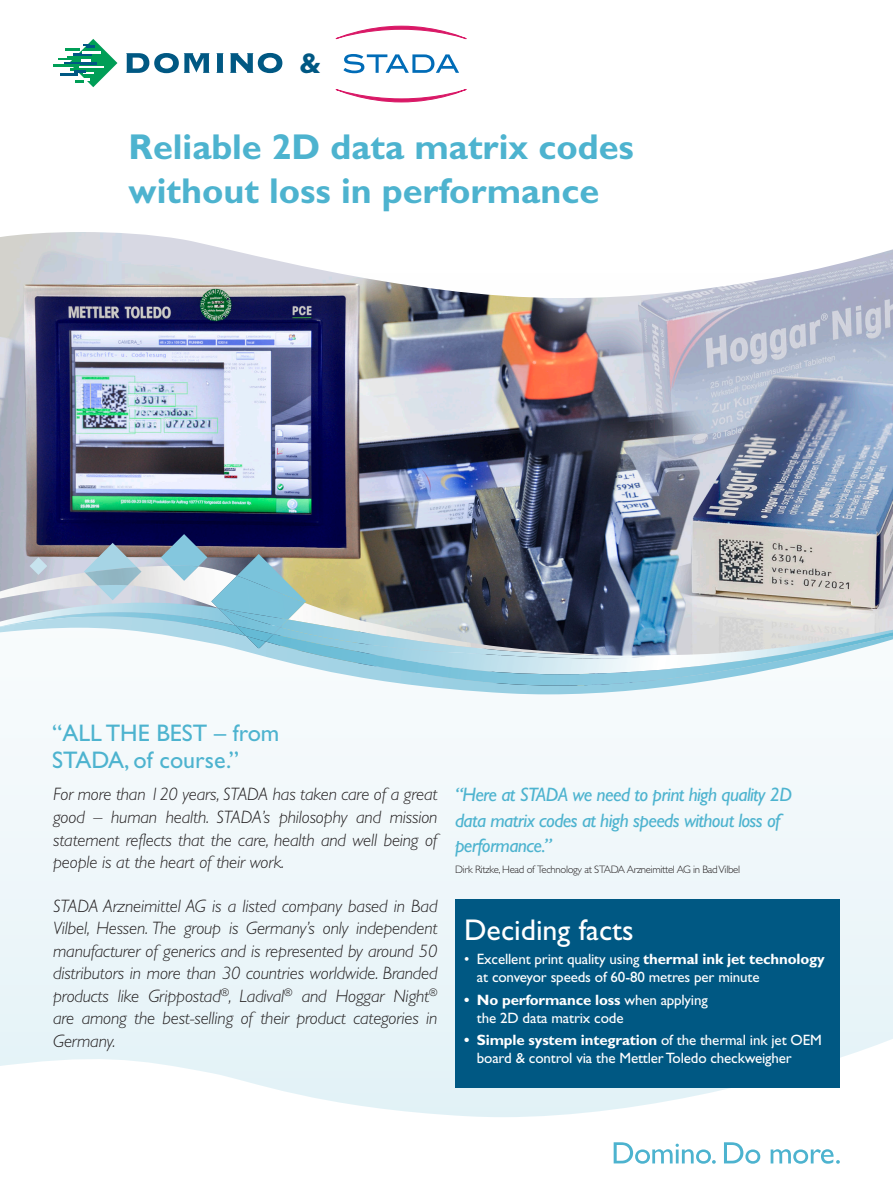
<style>
.page{position:relative;width:893px;height:1191px;background:#fff}
.page>*{position:absolute;margin:0;border:0;box-sizing:border-box;transform-origin:0 0}
.t1{font:700 36px/43.2px "Gill Sans";color:#4db3cf}
.t2{font:30px "Gill Sans";color:#fff}
.t3{font:700 28.5px "Gill Sans";color:#005883}
.t4{font:24px/27px "Gill Sans";color:#4db3cf}
.t5{font:italic 19.5px/25.5px "Gill Sans";letter-spacing:-.03em;color:#4db3cf}
.t6{font:italic 300 18px/22.5px "Gill Sans";letter-spacing:-.01em;color:#231f20;text-align:justify}
.t7{font:15px/18px "Gill Sans";letter-spacing:-.01em;color:#fff}
.t8{font:300 10.8px "Gill Sans";letter-spacing:-.03em;color:#231f20}
.s1{font-weight:700}
</style>
<div class="page">
<svg style="left:0;top:694px;width:893px;height:423px"></svg>
<div style="left:456px;top:899px;width:384px;height:188px;background:#005883"></div>
<svg style="left:614px;top:1142px;width:226px;height:21px"></svg>
<img style="left:0;top:232px;width:893px;height:380px">
<svg style="left:217px;top:53px;width:6px;height:20px"></svg>
<svg style="left:230px;top:53px;width:52px;height:20px"></svg>
<svg style="left:126px;top:53px;width:83px;height:20px"></svg>
<hr style="left:53px;top:65px;width:27px;height:2px;background:#009e57">
<svg style="left:58px;top:39px;width:59px;height:48px"></svg>
<svg style="left:84px;top:543px;width:53px;height:23px"></svg>
<img style="left:0;top:566px;width:621px;height:46px">
<img style="left:85px;top:567px;width:52px;height:18px">
<svg style="left:218px;top:554px;width:88px;height:54px;background:#8f9d97"></svg>
<img style="left:211px;top:576px;width:94px;height:36px">
<svg style="left:30px;top:557px;width:17px;height:18px"></svg>
<img style="left:0;top:602px;width:235px;height:10px">
<img style="left:219px;top:608px;width:69px;height:4px">
<svg style="left:412px;top:685px;width:268px;height:9px"></svg>
<img style="left:0;top:612px;width:893px;height:73px">
<img style="left:235px;top:625px;width:38px;height:16px">
<svg style="left:161px;top:534px;width:46px;height:32px"></svg>
<img style="left:169px;top:566px;width:29px;height:14px">
<svg style="left:336px;top:26px;width:130px;height:13px"></svg>
<svg style="left:336px;top:89px;width:130px;height:13px"></svg>
<svg style="left:343px;top:54px;width:116px;height:19px"></svg>
<h3 class="t3" style="left:299px;top:46px;width:23px">&amp;</h3>
<h1 class="t1" style="left:129px;top:125px;width:507px">Reliable 2D data matrix codes without loss in performance</h1>
<h3 class="t4" style="left:52px;top:719px;width:229px">“ALL THE BEST – from<br>STADA, of course.”</h3>
<p class="t6" style="left:53px;top:783px;width:386px">For more than 120 years, STADA has taken care of a great good – human health. STADA’s philosophy and mission statement reflects that the care, health and well being of people is at the heart of their work.</p>
<p class="t6" style="left:53px;top:894px;width:386px">STADA Arzneimittel AG is a listed company based in Bad Vilbel, Hessen. The group is Germany’s only independent manufacturer of generics and is represented by around 50 distributors in more than 30 countries worldwide. Branded products like Grippostad<sup>®</sup>, Ladival<sup>®</sup> and Hoggar Night<sup>® </sup>are among the best-selling of their product categories in Germany.</p>
<p class="t5" style="left:455px;top:782px;width:339px">“Here at STADA we need to print high quality 2D data matrix codes at high speeds without loss of performance.”</p>
<p class="t8" style="left:455px;top:863px;width:287px">Dirk Ritzke, Head of Technology at STADA Arzneimittel AG in Bad Vilbel</p>
<h2 class="t2" style="left:464px;top:912px;width:171px">Deciding facts</h2>
<p class="t7" style="left:477px;top:950px;width:350px;text-indent:-13px">• Excellent print quality using <span class="s1">thermal ink jet technology </span>at conveyor speeds of 60-80 metres per minute</p>
<p class="t7" style="left:477px;top:990px;width:232px;text-indent:-13px"><span class="s1">• No performance loss</span> when applying the 2D data matrix code</p>
<p class="t7" style="left:477px;top:1030px;width:346px;text-indent:-13px"><span class="s1">• Simple system integration</span> of the thermal ink jet OEM board &amp; control via the Mettler Toledo checkweigher</p>
</div>
